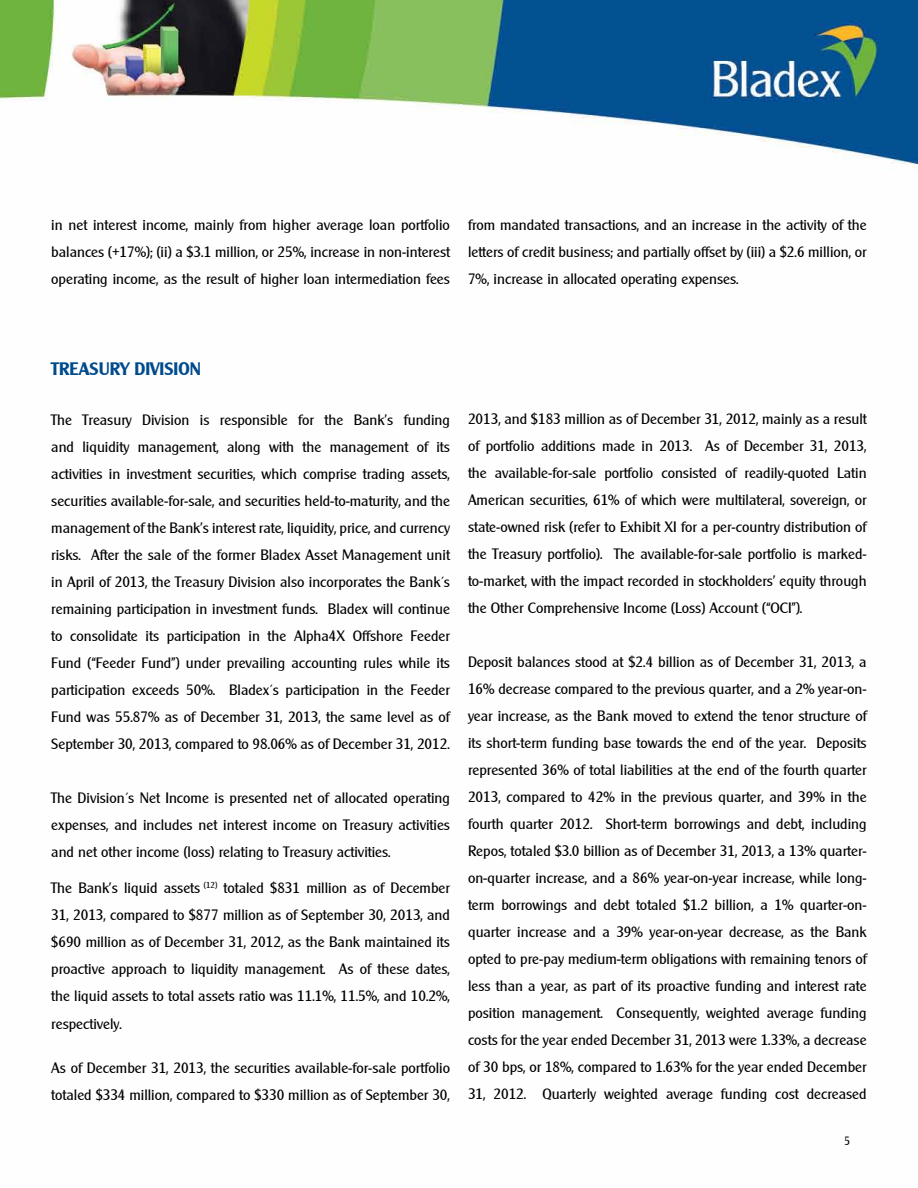
<style>
.page{position:relative;width:918px;height:1188px;background:#fff}
.page>*{position:absolute;margin:0;border:0;box-sizing:border-box;transform-origin:0 0}
.t1{font:700 18px "Clearly Gothic";color:#004b8d}
.t2{font:15px/27px "Clearly Gothic";color:#000;text-align:justify}
.t3{font:12px "Clearly Gothic";color:#000;scale:.9 1}
</style>
<div class="page">
<img style="left:0;top:0;width:918px;height:168px">
<p class="t2" style="left:51px;top:211px;width:400px">in net interest income, mainly from higher average loan portfolio balances (+17%); (ii) a $3.1 million, or 25%, increase in non-interest operating income, as the result of higher loan intermediation fees</p>
<p class="t2" style="left:468px;top:211px;width:400px">from mandated transactions, and an increase in the activity of the letters of credit business; and partially offset by (iii) a $2.6 million, or 7%, increase in allocated operating expenses.</p>
<p class="t1" style="left:51px;top:359px;width:151px">TREASURY DIVISION</p>
<p class="t2" style="left:51px;top:406px;width:400px">The Treasury Division is responsible for the Bank’s funding and liquidity management, along with the management of its activities in investment securities, which comprise trading assets, securities available-for-sale, and securities held-to-maturity, and the management of the Bank’s interest rate, liquidity, price, and currency risks. After the sale of the former Bladex Asset Management unit in April of 2013, the Treasury Division also incorporates the Bank´s remaining participation in investment funds. Bladex will continue to consolidate its participation in the Alpha4X Offshore Feeder Fund (“Feeder Fund”) under prevailing accounting rules while its participation exceeds 50%. Bladex´s participation in the Feeder Fund was 55.87% as of December 31, 2013, the same level as of September 30, 2013, compared to 98.06% as of December 31, 2012.</p>
<p class="t2" style="left:51px;top:784px;width:400px">The Division´s Net Income is presented net of allocated operating expenses, and includes net interest income on Treasury activities and net other income (loss) relating to Treasury activities.</p>
<p class="t2" style="left:51px;top:874px;width:400px">The Bank’s liquid assets <sup>(12)</sup> totaled $831 million as of December 31, 2013, compared to $877 million as of September 30, 2013, and $690 million as of December 31, 2012, as the Bank maintained its proactive approach to liquidity management. As of these dates, the liquid assets to total assets ratio was 11.1%, 11.5%, and 10.2%,</p>
<p class="t2" style="left:51px;top:1011px;width:72px">respectively.</p>
<p class="t2" style="left:51px;top:1054px;width:400px">As of December 31, 2013, the securities available-for-sale portfolio totaled $334 million, compared to $330 million as of September 30,</p>
<p class="t2" style="left:468px;top:405px;width:400px">2013, and $183 million as of December 31, 2012, mainly as a result of portfolio additions made in 2013. As of December 31, 2013, the available-for-sale portfolio consisted of readily-quoted Latin American securities, 61% of which were multilateral, sovereign, or state-owned risk (refer to Exhibit XI for a per-country distribution of the Treasury portfolio). The available-for-sale portfolio is marked&shy;to-market, with the impact recorded in stockholders’ equity through the Other Comprehensive Income (Loss) Account (“OCI”).</p>
<p class="t2" style="left:468px;top:648px;width:400px">Deposit balances stood at $2.4 billion as of December 31, 2013, a 16% decrease compared to the previous quarter, and a 2% year-on&shy;year increase, as the Bank moved to extend the tenor structure of its short-term funding base towards the end of the year. Deposits represented 36% of total liabilities at the end of the fourth quarter 2013, compared to 42% in the previous quarter, and 39% in the fourth quarter 2012. Short-term borrowings and debt, including Repos, totaled $3.0 billion as of December 31, 2013, a 13% quarter&shy;on-quarter increase, and a 86% year-on-year increase, while long&shy;term borrowings and debt totaled $1.2 billion, a 1% quarter-on&shy;quarter increase and a 39% year-on-year decrease, as the Bank opted to pre-pay medium-term obligations with remaining tenors of less than a year, as part of its proactive funding and interest rate position management. Consequently, weighted average funding costs for the year ended December 31, 2013 were 1.33%, a decrease of 30 bps, or 18%, compared to 1.63% for the year ended December 31, 2012. Quarterly weighted average funding cost decreased</p>
<p class="t3" style="left:845px;top:1134px;width:8px">5</p>
</div>
